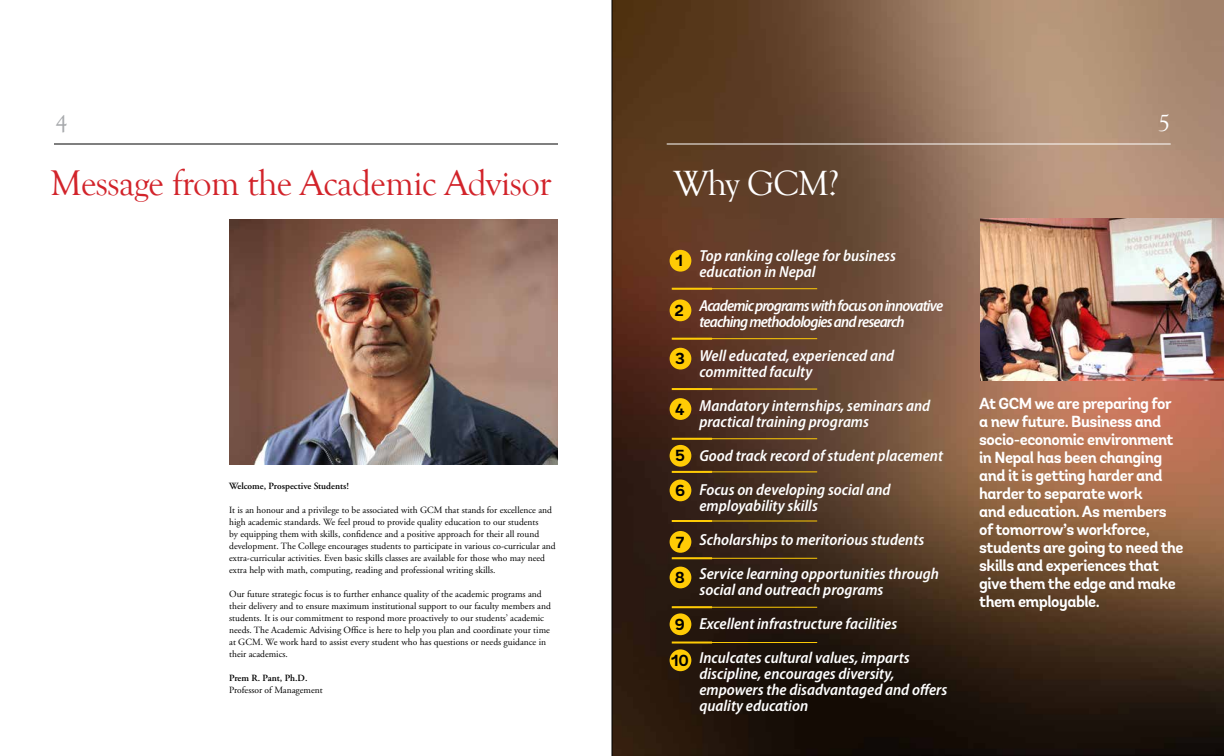
<style>
.page{position:relative;width:1224px;height:756px;background:#fff}
.page>*{position:absolute;margin:0;border:0;box-sizing:border-box;transform-origin:0 0}
.t1{font:36.7px "Goudy Old Style T";letter-spacing:-.02em;color:#d2232a}
.t2{font:36px "Goudy Old Style T";letter-spacing:-.02em;color:#fff}
.t3{font:24px "Goudy Old Style T";color:#a7a9ac}
.t4{font:24px "Goudy Old Style T";color:#fff}
.t5{font:italic 600 semi-condensed 16px/16px "Myriad Pro";color:#fff}
.t6{font:700 16px/18px "Andes";letter-spacing:-.03em;color:#fff}
.t7{font:italic 600 semi-condensed 16px/16px "Myriad Pro";letter-spacing:-.05em;color:#fff}
.t8{font:700 16px/34.6px "Andes";color:#000}
.t9{font:9.5px/12px "Adobe Garamond";color:#000}
.t10{font:600 9.5px "Adobe Garamond";color:#000}
</style>
<div class="page">
<hr style="left:54px;top:144px;width:504px;height:1px;background:#000">
<img style="left:229px;top:220px;width:329px;height:244px">
<img style="left:613px;top:0;width:611px;height:756px">
<div style="left:670px;top:250px;width:21px;height:22px;background:#ffcb05;border-radius:50%"></div>
<div style="left:670px;top:299px;width:21px;height:22px;background:#ffcb05;border-radius:50%"></div>
<div style="left:670px;top:348px;width:21px;height:22px;background:#ffcb05;border-radius:50%"></div>
<div style="left:670px;top:398px;width:21px;height:22px;background:#ffcb05;border-radius:50%"></div>
<div style="left:670px;top:445px;width:21px;height:22px;background:#ffcb05;border-radius:50%"></div>
<div style="left:670px;top:480px;width:21px;height:21px;background:#ffcb05;border-radius:50%"></div>
<div style="left:670px;top:531px;width:21px;height:22px;background:#ffcb05;border-radius:50%"></div>
<div style="left:670px;top:567px;width:21px;height:21px;background:#ffcb05;border-radius:50%"></div>
<div style="left:670px;top:613px;width:21px;height:22px;background:#ffcb05;border-radius:50%"></div>
<div style="left:670px;top:649px;width:21px;height:22px;background:#ffcb05;border-radius:50%"></div>
<hr style="left:612px;top:0;width:1px;height:756px;background:#000">
<hr style="left:667px;top:144px;width:504px;height:1px;background:#fff">
<hr style="left:672px;top:288px;width:145px;height:1px;background:#ffcb05">
<hr style="left:672px;top:288px;width:40px;height:2px;background:#ffcb05">
<hr style="left:672px;top:338px;width:145px;height:1px;background:#ffcb05">
<hr style="left:672px;top:338px;width:40px;height:2px;background:#ffcb05">
<hr style="left:672px;top:389px;width:145px;height:1px;background:#ffcb05">
<hr style="left:672px;top:388px;width:40px;height:2px;background:#ffcb05">
<hr style="left:672px;top:439px;width:145px;height:1px;background:#ffcb05">
<hr style="left:672px;top:438px;width:40px;height:2px;background:#ffcb05">
<hr style="left:672px;top:472px;width:145px;height:1px;background:#ffcb05">
<hr style="left:672px;top:471px;width:40px;height:2px;background:#ffcb05">
<hr style="left:672px;top:521px;width:145px;height:1px;background:#ffcb05">
<hr style="left:672px;top:520px;width:40px;height:2px;background:#ffcb05">
<hr style="left:672px;top:558px;width:145px;height:1px;background:#ffcb05">
<hr style="left:672px;top:557px;width:40px;height:2px;background:#ffcb05">
<hr style="left:672px;top:607px;width:145px;height:1px;background:#ffcb05">
<hr style="left:672px;top:606px;width:40px;height:2px;background:#ffcb05">
<hr style="left:672px;top:642px;width:145px;height:1px;background:#ffcb05">
<hr style="left:672px;top:642px;width:40px;height:2px;background:#ffcb05">
<img style="left:981px;top:218px;width:243px;height:162px">
<h3 class="t3" style="left:55px;top:110px;width:14px">4</h3>
<h1 class="t1" style="left:51px;top:163px;width:503px">Message from the Academic Advisor</h1>
<p class="t10" style="left:229px;top:481px;width:121px">Welcome, Prospective Students!</p>
<p class="t9" style="left:229px;top:505px;width:328px">It is an honour and a privilege to be associated with GCM that stands for excellence and high academic standards. We feel proud to provide quality education to our students<br>by equipping them with skills, confidence and a positive approach for their all round development. The College encourages students to participate in various co-curricular and extra-curricular activities. Even basic skills classes are available for those who may need extra help with math, computing, reading and professional writing skills.</p>
<p class="t9" style="left:229px;top:589px;width:323px">Our future strategic focus is to further enhance quality of the academic programs and their delivery and to ensure maximum institutional support to our faculty members and students. It is our commitment to respond more proactively to our students’ academic needs. The Academic Advising Office is here to help you plan and coordinate your time at GCM. We work hard to assist every student who has questions or needs guidance in their academics.</p>
<p class="t10" style="left:229px;top:673px;width:80px">Prem R. Pant, Ph.D.</p>
<p class="t9" style="left:229px;top:685px;width:95px">Professor of Management</p>
<h2 class="t2" style="left:674px;top:163px;width:167px">Why GCM?</h2>
<h3 class="t8" style="left:676px;top:244px;width:9px">1</h3>
<h3 class="t8" style="left:675px;top:294px;width:11px">2</h3>
<h3 class="t8" style="left:675px;top:342px;width:11px">3</h3>
<h3 class="t8" style="left:675px;top:392px;width:11px">4</h3>
<h3 class="t8" style="left:675px;top:439px;width:12px">5<br>6</h3>
<h3 class="t8" style="left:676px;top:525px;width:10px">7</h3>
<h3 class="t8" style="left:675px;top:561px;width:12px">8</h3>
<h3 class="t8" style="left:675px;top:608px;width:12px">9</h3>
<h3 class="t8" style="left:671px;top:644px;width:19px">10</h3>
<h3 class="t5" style="left:700px;top:248px;width:198px">Top ranking college for business education in Nepal</h3>
<h3 class="t7" style="left:700px;top:298px;width:245px">Academic programs with focus on innovative teaching methodologies and research</h3>
<h3 class="t5" style="left:700px;top:348px;width:196px">Well educated, experienced and committed faculty</h3>
<h3 class="t5" style="left:700px;top:398px;width:232px">Mandatory internships, seminars and practical training programs</h3>
<h3 class="t5" style="left:700px;top:439px;width:245px;line-height:34px">Good track record of student placement<br>Focus on developing social and</h3>
<h3 class="t5" style="left:700px;top:489px;width:241px;line-height:34px">employability skills<br>Scholarships to meritorious students<br>Service learning opportunities through</h3>
<h3 class="t5" style="left:700px;top:573px;width:212px;line-height:34px">social and outreach programs<br>Excellent infrastructure facilities<br>Inculcates cultural values, imparts</h3>
<h3 class="t5" style="left:700px;top:666px;width:249px">discipline, encourages diversity, empowers the disadvantaged and offers quality education</h3>
<h3 class="t4" style="left:1158px;top:110px;width:13px">5</h3>
<p class="t6" style="left:979px;top:395px;width:206px">At GCM we are preparing for a new future. Business and socio-economic environment in Nepal has been changing and it is getting harder and harder to separate work<br>and education. As members of tomorrow’s workforce, students are going to need the skills and experiences that give them the edge and make them employable.</p>
</div>
